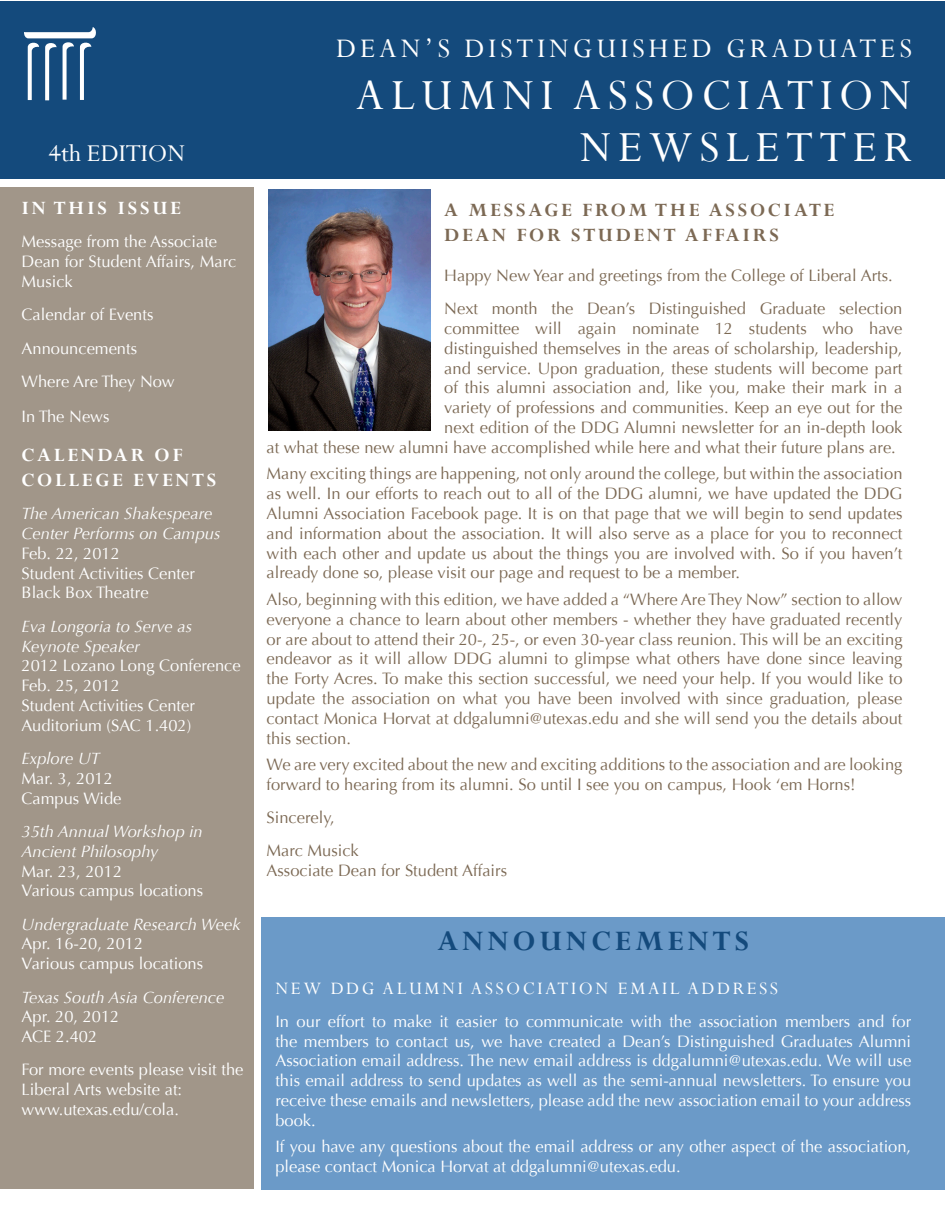
<style>
.page{position:relative;width:945px;height:1215px;background:#fff}
.page>*{position:absolute;margin:0;border:0;box-sizing:border-box;transform-origin:0 0}
.t1{font:48px "Perpetua";letter-spacing:.13em;color:#fff}
.Years{font:700 31.5px "Perpetua";letter-spacing:.13em;color:#144a7c}
.t2{font:30px "Perpetua";letter-spacing:.13em;color:#fff}
.t3{font:27px "Perpetua";color:#fff}
.Years-2{font:700 21px/25.2px "Perpetua";letter-spacing:.13em;color:#7c6954}
.Years-3{font:700 21px/25.2px "Perpetua";letter-spacing:.13em;color:#fff}
.Years-4{font:19.5px "Perpetua";letter-spacing:.13em;color:#fff}
.Years-5{font:16.5px/19.8px "Optima";color:#7c6954;text-align:justify}
.Years-6{font:16.5px/19.8px "Optima";color:#fff}
.Years-7{font:italic 16.5px/19.8px "Optima";color:#fff}
</style>
<div class="page">
<div style="left:0;top:188px;width:254px;height:1002px;background:#a19689"></div>
<div style="left:262px;top:917px;width:683px;height:273px;background:#6b9ac8"></div>
<div style="left:1px;top:1px;width:944px;height:177px;background:#144a7c"></div>
<svg style="left:24px;top:27px;width:72px;height:73px"></svg>
<img style="left:269px;top:189px;width:162px;height:241px">
<p class="t2" style="left:336px;top:30px;width:577px">DEAN’S DISTINGUISHED GRADUATES</p>
<p class="t1" style="left:356px;top:65px;width:558px">ALUMNI ASSOCIATION</p>
<p class="t3" style="left:49px;top:136px;width:138px">4th EDITION</p>
<p class="t1" style="left:580px;top:117px;width:334px">NEWSLETTER</p>
<p class="Years-3" style="left:22px;top:195px;width:161px">IN THIS ISSUE</p>
<p class="Years-6" style="left:22px;top:232px;width:216px">Message from the Associate<br>Dean for Student Affairs, Marc<br>Musick</p>
<p class="Years-6" style="left:22px;top:305px;width:133px">Calendar of Events</p>
<p class="Years-6" style="left:22px;top:338px;width:117px">Announcements</p>
<p class="Years-6" style="left:22px;top:372px;width:155px">Where Are They Now</p>
<p class="Years-6" style="left:22px;top:407px;width:89px">In The News</p>
<p class="Years-3" style="left:22px;top:442px;width:196px">CALENDAR OF<br>COLLEGE EVENTS</p>
<p class="Years-7" style="left:22px;top:504px;width:200px">The American Shakespeare<br>Center Performs on Campus</p>
<p class="Years-6" style="left:22px;top:544px;width:100px">Feb. 22, 2012</p>
<p class="Years-6" style="left:22px;top:563px;width:175px">Student Activities Center</p>
<p class="Years-6" style="left:22px;top:583px;width:129px">Black Box Theatre</p>
<p class="Years-7" style="left:22px;top:616px;width:172px">Eva Longoria to Serve as<br>Keynote Speaker</p>
<p class="Years-6" style="left:22px;top:656px;width:221px">2012 Lozano Long Conference</p>
<p class="Years-6" style="left:22px;top:676px;width:100px">Feb. 25, 2012</p>
<p class="Years-6" style="left:22px;top:696px;width:175px">Student Activities Center<br>Auditorium (SAC 1.402)</p>
<p class="Years-7" style="left:22px;top:749px;width:80px">Explore UT</p>
<p class="Years-6" style="left:22px;top:769px;width:93px">Mar. 3, 2012</p>
<p class="Years-6" style="left:22px;top:788px;width:101px">Campus Wide</p>
<p class="Years-7" style="left:22px;top:822px;width:182px">35th Annual Workshop in<br>Ancient Philosophy</p>
<p class="Years-6" style="left:22px;top:861px;width:102px">Mar. 23, 2012</p>
<p class="Years-6" style="left:22px;top:881px;width:183px">Various campus locations</p>
<p class="Years-7" style="left:22px;top:914px;width:221px">Undergraduate Research Week</p>
<p class="Years-6" style="left:22px;top:934px;width:123px">Apr. 16-20, 2012</p>
<p class="Years-6" style="left:22px;top:954px;width:183px">Various campus locations</p>
<p class="Years-7" style="left:22px;top:987px;width:204px">Texas South Asia Conference</p>
<p class="Years-6" style="left:22px;top:1007px;width:99px">Apr. 20, 2012</p>
<p class="Years-6" style="left:22px;top:1027px;width:77px">ACE 2.402</p>
<p class="Years-6" style="left:22px;top:1060px;width:223px">For more events please visit the<br>Liberal Arts website at:</p>
<p class="Years-6" style="left:22px;top:1100px;width:159px">www.utexas.edu/cola.</p>
<p class="Years-2" style="left:444px;top:197px;width:392px">A MESSAGE FROM THE ASSOCIATE<br>DEAN FOR STUDENT AFFAIRS</p>
<p class="Years-5" style="left:444px;top:266px;width:450px">Happy New Year and greetings from the College of Liberal Arts.</p>
<p class="Years-5" style="left:444px;top:299px;width:460px">Next month the Dean’s Distinguished Graduate selection</p>
<p class="Years-5" style="left:444px;top:319px;width:460px">committee will again nominate 12 students who have</p>
<p class="Years-5" style="left:444px;top:339px;width:460px">distinguished themselves in the areas of scholarship, leadership,</p>
<p class="Years-5" style="left:444px;top:358px;width:460px">and service. Upon graduation, these students will become part</p>
<p class="Years-5" style="left:444px;top:378px;width:460px">of this alumni association and, like you, make their mark in a</p>
<p class="Years-5" style="left:444px;top:398px;width:460px">variety of professions and communities. Keep an eye out for the</p>
<p class="Years-5" style="left:444px;top:418px;width:460px">next edition of the DDG Alumni newsletter for an in-depth look</p>
<p class="Years-5" style="left:267px;top:438px;width:631px">at what these new alumni have accomplished while here and what their future plans are.</p>
<p class="Years-5" style="left:267px;top:464px;width:637px">Many exciting things are happening, not only around the college, but within the association as well. In our efforts to reach out to all of the DDG alumni, we have updated the DDG Alumni Association Facebook page. It is on that page that we will begin to send updates and information about the association. It will also serve as a place for you to reconnect with each other and update us about the things you are involved with. So if you haven’t already done so, please visit our page and request to be a member.</p>
<p class="Years-5" style="left:267px;top:590px;width:638px">Also, beginning with this edition, we have added a “Where Are They Now” section to allow everyone a chance to learn about other members - whether they have graduated recently or are about to attend their 20-, 25-, or even 30-year class reunion. This will be an exciting endeavor as it will allow DDG alumni to glimpse what others have done since leaving the Forty Acres. To make this section successful, we need your help. If you would like to update the association on what you have been involved with since graduation, please contact Monica Horvat at ddgalumni@utexas.edu and she will send you the details about this section.</p>
<p class="Years-5" style="left:267px;top:755px;width:637px">We are very excited about the new and exciting additions to the association and are looking forward to hearing from its alumni. So until I see you on campus, Hook ‘em Horns!</p>
<p class="Years-5" style="left:267px;top:808px;width:70px">Sincerely,</p>
<p class="Years-5" style="left:267px;top:841px;width:94px">Marc Musick</p>
<p class="Years-5" style="left:267px;top:861px;width:242px">Associate Dean for Student Affairs</p>
<p class="Years" style="left:437px;top:921px;width:313px">ANNOUNCEMENTS</p>
<p class="Years-4" style="left:275px;top:976px;width:504px">NEW DDG ALUMNI ASSOCIATION EMAIL ADDRESS</p>
<p class="Years-6" style="left:275px;top:1012px;width:637px;text-align:justify">In our effort to make it easier to communicate with the association members and for the members to contact us, we have created a Dean’s Distinguished Graduates Alumni Association email address. The new email address is ddgalumni@utexas.edu. We will use this email address to send updates as well as the semi-annual newsletters. To ensure you receive these emails and newsletters, please add the new association email to your address book.</p>
<p class="Years-6" style="left:275px;top:1137px;width:637px">If you have any questions about the email address or any other aspect of the association, please contact Monica Horvat at ddgalumni@utexas.edu.</p>
</div>
